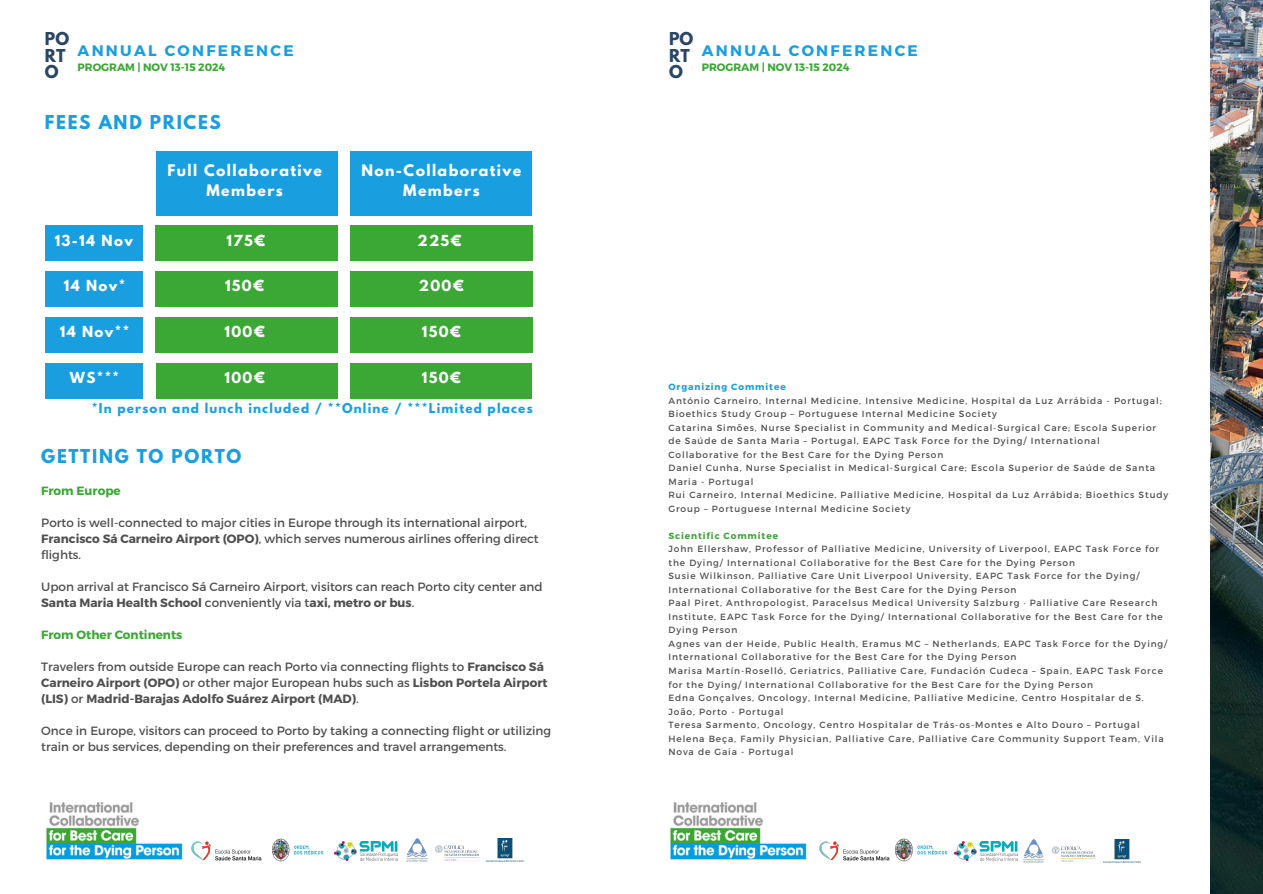
<style>
.page{position:relative;width:1263px;height:894px;background:#fff}
.page>*{position:absolute;margin:0;border:0;box-sizing:border-box;transform-origin:0 0}
.t1{font:700 16.95px "League Spartan";letter-spacing:.1em;color:#199fe0}
.t2{font:700 15.75px/16.8px "League Spartan";color:#2b4665}
.t3{font:700 15.3px "Montserrat";letter-spacing:.15em;color:#199fe0}
.t4{font:700 14.1px/20.2px "League Spartan";letter-spacing:.1em;color:#fff;text-align:center}
.t5{font:700 13.5px "League Spartan";letter-spacing:.1em;color:#fff}
.t6{font:12px/16px "Montserrat";color:#4f4f4f}
.t7{font:700 12px "League Spartan";letter-spacing:.1em;color:#199fe0}
.t8{font:700 12px "Montserrat";color:#3ba735}
.t9{font:700 10.65px "Montserrat";color:#3ba735}
.t10{font:9px/13.5px "Montserrat";letter-spacing:.1em;color:#4f4f4f}
.t11{font:700 9px "Montserrat";letter-spacing:.1em;color:#199fe0}
.t12{font:700 9px "Montserrat";letter-spacing:.1em;color:#3ba735}
.s1{font-weight:700}
</style>
<div class="page">
<img style="left:1211px;top:0;width:51px;height:893px">
<div style="left:156px;top:151px;width:181px;height:64px;background:#199fe0"></div>
<div style="left:351px;top:151px;width:181px;height:64px;background:#199fe0"></div>
<div style="left:46px;top:225px;width:97px;height:36px;background:#199fe0"></div>
<div style="left:156px;top:225px;width:182px;height:36px;background:#3ba735"></div>
<div style="left:350px;top:225px;width:183px;height:36px;background:#3ba735"></div>
<div style="left:46px;top:271px;width:97px;height:36px;background:#199fe0"></div>
<div style="left:156px;top:271px;width:182px;height:36px;background:#3ba735"></div>
<div style="left:350px;top:271px;width:183px;height:36px;background:#3ba735"></div>
<div style="left:46px;top:317px;width:97px;height:35px;background:#199fe0"></div>
<div style="left:156px;top:317px;width:182px;height:35px;background:#3ba735"></div>
<div style="left:350px;top:317px;width:183px;height:35px;background:#3ba735"></div>
<div style="left:45px;top:363px;width:98px;height:35px;background:#199fe0"></div>
<div style="left:156px;top:363px;width:181px;height:35px;background:#3ba735"></div>
<div style="left:351px;top:363px;width:181px;height:35px;background:#3ba735"></div>
<img style="left:192px;top:841px;width:70px;height:19px">
<img style="left:46px;top:802px;width:137px;height:58px">
<img style="left:272px;top:838px;width:52px;height:23px">
<img style="left:334px;top:841px;width:63px;height:19px">
<img style="left:819px;top:841px;width:70px;height:19px">
<img style="left:670px;top:802px;width:137px;height:58px">
<img style="left:895px;top:838px;width:52px;height:23px">
<img style="left:954px;top:841px;width:63px;height:19px">
<img style="left:407px;top:838px;width:20px;height:22px">
<img style="left:435px;top:845px;width:44px;height:15px">
<img style="left:497px;top:838px;width:16px;height:21px">
<img style="left:1023px;top:839px;width:21px;height:23px">
<img style="left:1052px;top:846px;width:43px;height:15px">
<img style="left:1103px;top:839px;width:37px;height:23px">
<h1 class="t2" style="left:45px;top:32px;width:26px">PO<br>RT<br>O</h1>
<h2 class="t3" style="left:78px;top:41px;width:218px">ANNUAL CONFERENCE</h2>
<p class="t9" style="left:78px;top:60px;width:149px">PROGRAM | NOV 13-15 2024</p>
<h5 class="t1" style="left:45px;top:114px;width:178px">FEES AND PRICES</h5>
<h5 class="t4" style="left:168px;top:161px;width:156px">Full Collaborative<br>Members</h5>
<h5 class="t4" style="left:361px;top:161px;width:162px">Non-Collaborative<br>Members</h5>
<h5 class="t5" style="left:55px;top:233px;width:80px">13-14 Nov</h5>
<h5 class="t5" style="left:64px;top:279px;width:63px">14 Nov*</h5>
<h5 class="t5" style="left:60px;top:325px;width:71px">14 Nov**</h5>
<h5 class="t5" style="left:70px;top:370px;width:51px">WS***</h5>
<h5 class="t5" style="left:227px;top:233px;width:40px">175€</h5>
<h5 class="t5" style="left:418px;top:233px;width:46px">225€</h5>
<h4 class="t5" style="left:225px;top:279px;width:41px">150€</h4>
<h5 class="t5" style="left:224px;top:325px;width:42px">100€</h5>
<h5 class="t5" style="left:224px;top:370px;width:42px">100€</h5>
<h6 class="t5" style="left:419px;top:279px;width:47px">200€</h6>
<h1 class="t5" style="left:422px;top:325px;width:41px">150€</h1>
<h6 class="t5" style="left:422px;top:370px;width:41px">150€</h6>
<p class="t7" style="left:92px;top:402px;width:442px">*In person and lunch included / **Online / ***Limited places</p>
<p class="t1" style="left:41px;top:447px;width:202px">GETTING TO PORTO</p>
<p class="t8" style="left:41px;top:482px;width:81px">From Europe</p>
<h6 class="t6" style="left:41px;top:514px;width:499px">Porto is well-connected to major cities in Europe through its international airport,<br><span class="s1">Francisco Sá Carneiro Airport (OPO)</span>, which serves numerous airlines offering direct flights.</h6>
<p class="t6" style="left:41px;top:578px;width:503px">Upon arrival at Francisco Sá Carneiro Airport, visitors can reach Porto city center and<br><span class="s1">Santa Maria Health School</span> conveniently via t<span class="s1">axi, metro or bus</span>.</p>
<p class="t8" style="left:41px;top:627px;width:143px">From Other Continents</p>
<p class="t6" style="left:41px;top:658px;width:508px">Travelers from outside Europe can reach Porto via connecting flights to <span class="s1">Francisco Sá<br>Carneiro Airport (OPO)</span> or other major European hubs such as <span class="s1">Lisbon Portela Airport (LIS)</span> or <span class="s1">Madrid-Barajas Adolfo Suárez Airport (MAD)</span>.</p>
<p class="t6" style="left:41px;top:722px;width:511px">Once in Europe, visitors can proceed to Porto by taking a connecting flight or utilizing train or bus services, depending on their preferences and travel arrangements.</p>
<h1 class="t2" style="left:669px;top:32px;width:26px">PO<br>RT<br>O</h1>
<h3 class="t3" style="left:702px;top:41px;width:218px">ANNUAL CONFERENCE</h3>
<h3 class="t9" style="left:702px;top:60px;width:149px">PROGRAM | NOV 13-15 2024</h3>
<p class="t11" style="left:668px;top:381px;width:119px">Organizing Commitee</p>
<p class="t10" style="left:668px;top:393px;width:495px">António Carneiro, Internal Medicine, Intensive Medicine, Hospital da Luz Arrábida - Portugal;<br>Bioethics Study Group – Portuguese Internal Medicine Society</p>
<p class="t10" style="left:668px;top:420px;width:489px">Catarina Simões, Nurse Specialist in Community and Medical-Surgical Care; Escola Superior de Saúde de Santa Maria – Portugal, EAPC Task Force for the Dying/ International<br>Collaborative for the Best Care for the Dying Person</p>
<p class="t10" style="left:668px;top:461px;width:488px">Daniel Cunha, Nurse Specialist in Medical-Surgical Care; Escola Superior de Saúde de Santa<br>Maria - Portugal</p>
<p class="t10" style="left:668px;top:488px;width:501px">Rui Carneiro, Internal Medicine, Palliative Medicine, Hospital da Luz Arrábida; Bioethics Study<br>Group – Portuguese Internal Medicine Society</p>
<p class="t12" style="left:668px;top:529px;width:111px">Scientific Commitee</p>
<p class="t10" style="left:668px;top:542px;width:492px">John Ellershaw, Professor of Palliative Medicine, University of Liverpool, EAPC Task Force for the Dying/ International Collaborative for the Best Care for the Dying Person</p>
<p class="t10" style="left:668px;top:569px;width:472px">Susie Wilkinson, Palliative Care Unit Liverpool University, EAPC Task Force for the Dying/<br>International Collaborative for the Best Care for the Dying Person</p>
<p class="t10" style="left:668px;top:596px;width:496px">Paal Piret, Anthropologist, Paracelsus Medical University Salzburg · Palliative Care Research<br>Institute, EAPC Task Force for the Dying/ International Collaborative for the Best Care for the<br>Dying Person</p>
<p class="t10" style="left:668px;top:636px;width:500px">Agnes van der Heide, Public Health, Eramus MC – Netherlands, EAPC Task Force for the Dying/<br>International Collaborative for the Best Care for the Dying Person</p>
<p class="t10" style="left:668px;top:663px;width:496px">Marisa Martín-Roselló, Geriatrics, Palliative Care, Fundación Cudeca – Spain, EAPC Task Force for the Dying/ International Collaborative for the Best Care for the Dying Person</p>
<p class="t10" style="left:668px;top:690px;width:477px">Edna Gonçalves, Oncology, Internal Medicine, Palliative Medicine, Centro Hospitalar de S.<br>João, Porto - Portugal</p>
<p class="t10" style="left:668px;top:717px;width:473px">Teresa Sarmento, Oncology, Centro Hospitalar de Trás-os-Montes e Alto Douro – Portugal</p>
<p class="t10" style="left:668px;top:731px;width:497px">Helena Beça, Family Physician, Palliative Care, Palliative Care Community Support Team, Vila<br>Nova de Gaia - Portugal</p>
</div>
